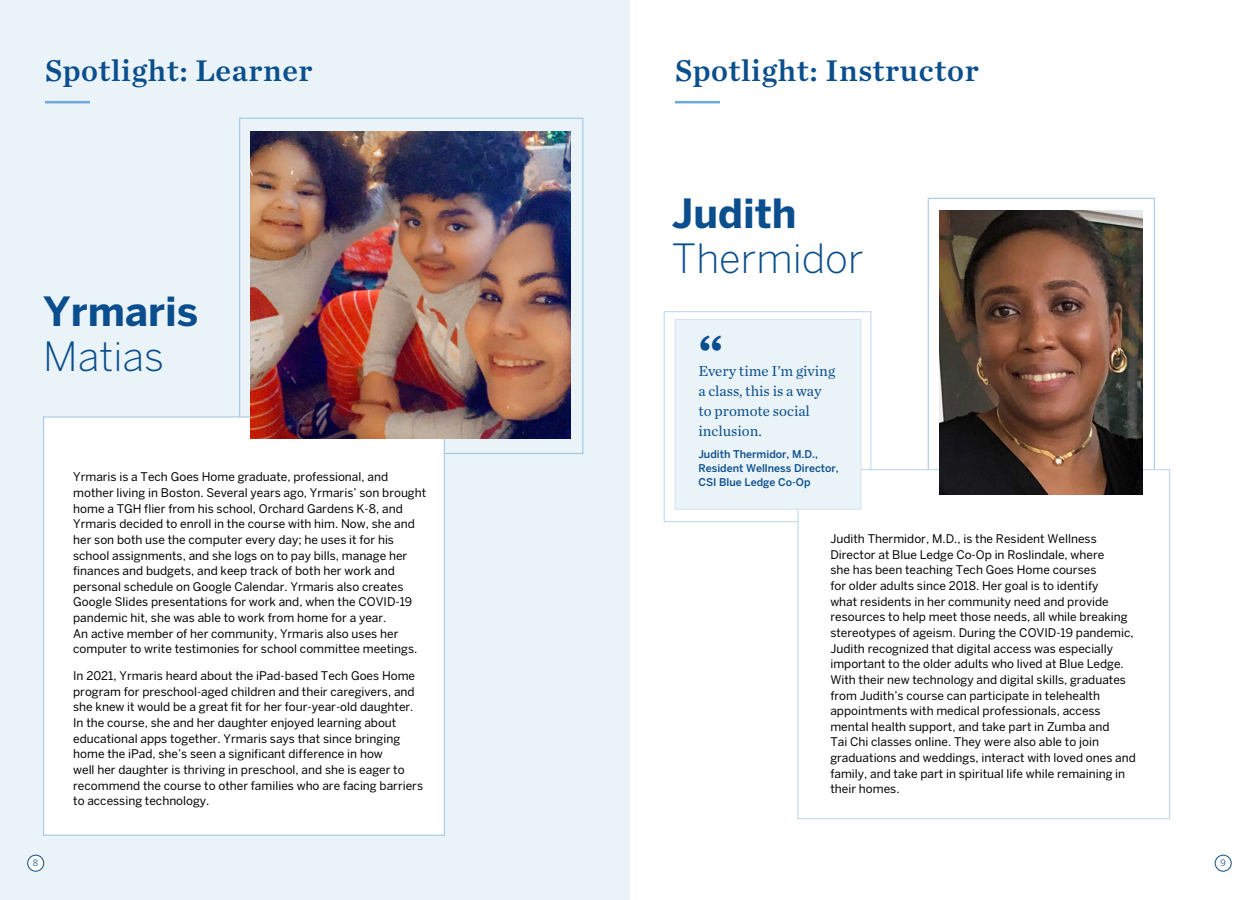
<style>
.page{position:relative;width:1260px;height:900px;background:#fff}
.page>*{position:absolute;margin:0;border:0;box-sizing:border-box;transform-origin:0 0}
.t1{font:700 47.5px "Chronicle Text G1";color:#0a4e8d}
.t2{font:300 40px/45px "Benton Sans";color:#0a4e8d}
.t3{font:700 40px/45px "Benton Sans";color:#0a4e8d}
.t4{font:31.25px "Chronicle Text G1 Semi";letter-spacing:.02em;color:#0a4e8d}
.t5{font:15px/20px "Chronicle Text G1";color:#0a4e8d}
.t6{font:11.88px/15.6px "Benton Sans";color:#000}
.t7{font:500 10.62px/13.8px "Benton Sans";color:#0a4e8d}
.t8{font:8.75px "Benton Sans";color:#0a4e8d}
.s1{font-weight:300}
.s2{font-weight:700}
</style>
<div class="page">
<div style="left:0;top:0;width:630px;height:900px;background:#eaf3f8"></div>
<div style="left:43px;top:417px;width:402px;height:419px;background:#fff;border:1px solid #9ac3e4"></div>
<div style="left:1215px;top:855px;width:16px;height:16px;border:1px solid #0a4e8d;border-radius:50%"></div>
<div style="left:28px;top:855px;width:16px;height:16px;background:#fff;border-radius:50%"></div>
<div style="left:28px;top:855px;width:16px;height:16px;border:1px solid #0a4e8d;border-radius:50%"></div>
<img style="left:251px;top:131px;width:320px;height:308px">
<hr style="left:45px;top:101px;width:45px;height:2px;background:#6ea9db">
<hr style="left:675px;top:101px;width:45px;height:2px;background:#6ea9db">
<div style="left:928px;top:198px;width:227px;height:312px;border:1px solid #9ac3e4"></div>
<div style="left:664px;top:311px;width:207px;height:211px;border:1px solid #bbd4ec"></div>
<div style="left:798px;top:469px;width:372px;height:350px;background:#fff;border:1px solid #bbd4ec"></div>
<div style="left:675px;top:319px;width:186px;height:191px;background:#eaf3f8;border:1px solid #d3e2f2"></div>
<img style="left:939px;top:210px;width:203px;height:285px">
<h2 class="t4" style="left:45px;top:46px;width:269px">Spotlight: Learner</h2>
<h3 class="t3" style="left:43px;top:289px;width:156px">Yrmaris<br><span class="s1">Matias</span></h3>
<p class="t6" style="left:73px;top:469px;width:355px">Yrmaris is a Tech Goes Home graduate, professional, and mother living in Boston. Several years ago, Yrmaris’ son brought home a TGH flier from his school, Orchard Gardens K-8, and Yrmaris decided to enroll in the course with him. Now, she and her son both use the computer every day; he uses it for his school assignments, and she logs on to pay bills, manage her finances and budgets, and keep track of both her work and personal schedule on Google Calendar. Yrmaris also creates Google Slides presentations for work and, when the COVID-19 pandemic hit, she was able to work from home for a year.<br>An active member of her community, Yrmaris also uses her computer to write testimonies for school committee meetings.</p>
<p class="t6" style="left:73px;top:668px;width:351px">In 2021, Yrmaris heard about the iPad-based Tech Goes Home program for preschool-aged children and their caregivers, and she knew it would be a great fit for her four-year-old daughter.<br>In the course, she and her daughter enjoyed learning about educational apps together. Yrmaris says that since bringing home the iPad, she’s seen a significant difference in how<br>well her daughter is thriving in preschool, and she is eager to recommend the course to other families who are facing barriers to accessing technology.</p>
<h2 class="t4" style="left:675px;top:46px;width:305px">Spotlight: Instructor</h2>
<h3 class="t2" style="left:672px;top:190px;width:193px"><span class="s2">Judith<br></span>Thermidor</h3>
<p class="t1" style="left:698px;top:314px;width:26px">“</p>
<p class="t5" style="left:698px;top:360px;width:138px">Every time I’m giving a class, this is a way to promote social inclusion.</p>
<p class="t7" style="left:698px;top:447px;width:142px">Judith Thermidor, M.D.,<br>Resident Wellness Director,<br>CSI Blue Ledge Co-Op</p>
<p class="t6" style="left:830px;top:531px;width:307px">Judith Thermidor, M.D., is the Resident Wellness Director at Blue Ledge Co-Op in Roslindale, where<br>she has been teaching Tech Goes Home courses<br>for older adults since 2018. Her goal is to identify<br>what residents in her community need and provide resources to help meet those needs, all while breaking stereotypes of ageism. During the COVID-19 pandemic, Judith recognized that digital access was especially important to the older adults who lived at Blue Ledge.<br>With their new technology and digital skills, graduates from Judith’s course can participate in telehealth appointments with medical professionals, access mental health support, and take part in Zumba and<br>Tai Chi classes online. They were also able to join graduations and weddings, interact with loved ones and family, and take part in spiritual life while remaining in their homes.</p>
<p class="t8" style="left:33px;top:858px;width:7px">8</p>
<p class="t8" style="left:1221px;top:858px;width:7px">9</p>
</div>
